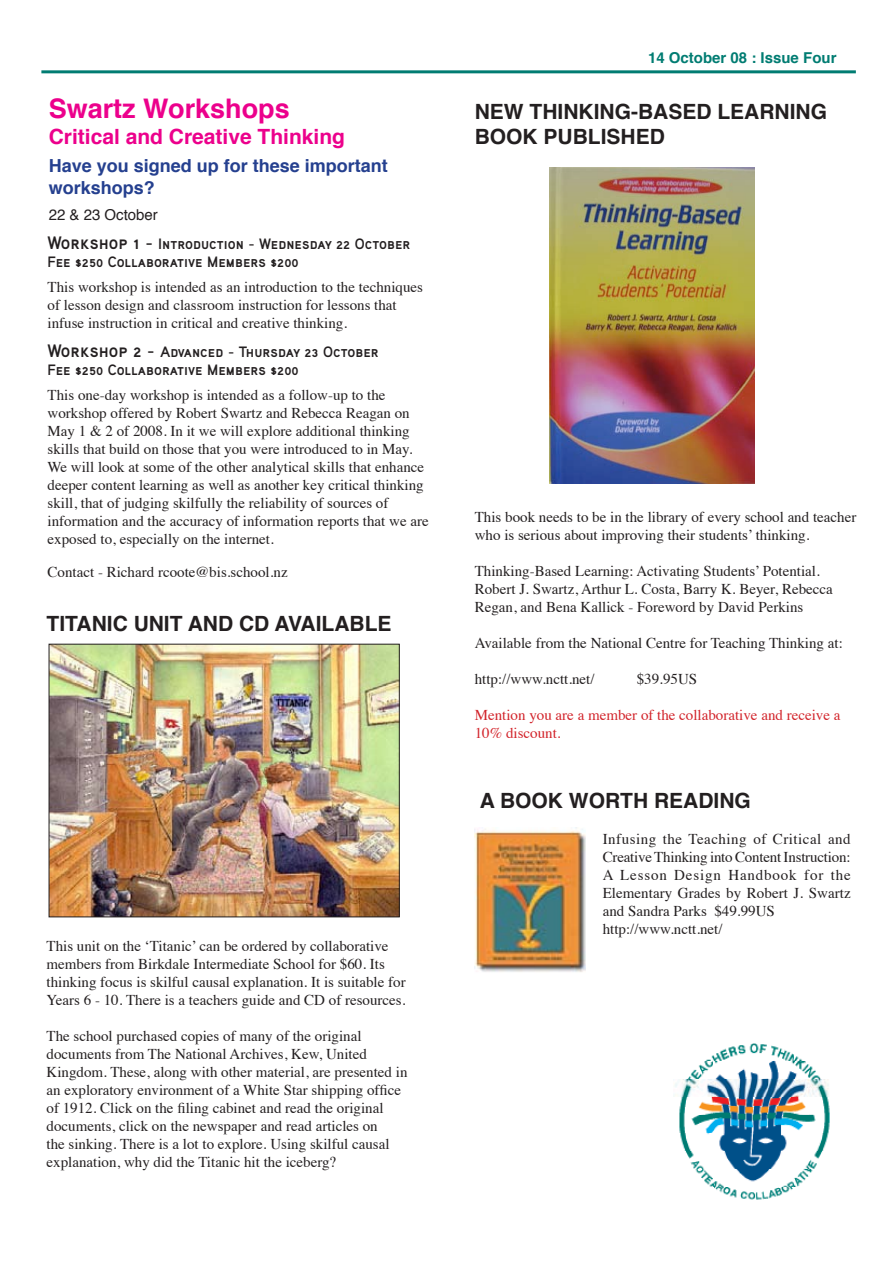
<style>
.page{position:relative;width:893px;height:1263px;background:#fff}
.page>*{position:absolute;margin:0;border:0;box-sizing:border-box;transform-origin:0 0}
.t1{font:700 27px "Helvetica";color:#ec008c}
.t2{font:700 21px/25.2px "Helvetica";color:#231f20}
.t3{font:700 21px "Helvetica";color:#ec008c}
.t4{font:700 18px/21.6px "Helvetica";color:#25408f}
.t5{font:15px/18px "Times";color:#231f20}
.t6{font:15px/18px "Aaux Pro Bold SC";color:#231f20}
.t7{font:15px/18px "Times";color:#d2232a}
.t8{font:700 15px "Helvetica";color:#007c72}
.t9{font:15px "Helvetica";color:#231f20}
.s1{font-size:18px}
</style>
<div class="page">
<hr style="left:41px;top:70px;width:815px;height:3px;background:#007c72">
<img style="left:675px;top:1044px;width:155px;height:156px">
<img style="left:51px;top:646px;width:347px;height:269px">
<div style="left:49px;top:644px;width:351px;height:273px;border:1px solid #231f20"></div>
<img style="left:550px;top:168px;width:205px;height:315px">
<img style="left:475px;top:829px;width:111px;height:143px">
<h1 class="t1" style="left:49px;top:87px;width:243px">Swartz Workshops</h1>
<h2 class="t3" style="left:49px;top:119px;width:298px">Critical and Creative Thinking</h2>
<p class="t4" style="left:49px;top:156px;width:341px">Have you signed up for these important workshops?</p>
<p class="t9" style="left:49px;top:203px;width:111px">22 &amp; 23 October</p>
<p class="t6" style="left:48px;top:234px;width:364px"><span class="s1">Workshop 1 -</span> Introduction - Wednesday 22 October<br>Fee $250 Collaborative Members $200</p>
<p class="t5" style="left:48px;top:277px;width:377px">This workshop is intended as an introduction to the techniques of lesson design and classroom instruction for lessons that infuse instruction in critical and creative thinking.</p>
<p class="t6" style="left:48px;top:342px;width:333px"><span class="s1">Workshop 2 -</span> Advanced - Thursday 23 October<br>Fee $250 Collaborative Members $200</p>
<p class="t5" style="left:48px;top:385px;width:383px">This one-day workshop is intended as a follow-up to the workshop offered by Robert Swartz and Rebecca Reagan on May 1 &amp; 2 of 2008. In it we will explore additional thinking skills that build on those that you were introduced to in May.<br>We will look at some of the other analytical skills that enhance deeper content learning as well as another key critical thinking skill, that of judging skilfully the reliability of sources of information and the accuracy of information reports that we are exposed to, especially on the internet.</p>
<p class="t5" style="left:48px;top:561px;width:242px">Contact - Richard rcoote@bis.school.nz</p>
<h2 class="t2" style="left:47px;top:611px;width:346px">TITANIC UNIT AND CD AVAILABLE</h2>
<p class="t5" style="left:47px;top:936px;width:361px">This unit on the ‘Titanic’ can be ordered by collaborative members from Birkdale Intermediate School for $60. Its thinking focus is skilful causal explanation. It is suitable for Years 6 - 10. There is a teachers guide and CD of resources.</p>
<p class="t5" style="left:47px;top:1026px;width:362px">The school purchased copies of many of the original documents from The National Archives, Kew, United Kingdom. These, along with other material, are presented in an exploratory environment of a White Star shipping office of 1912. Click on the filing cabinet and read the original documents, click on the newspaper and read articles on<br>the sinking. There is a lot to explore. Using skilful causal explanation, why did the Titanic hit the iceberg?</p>
<p class="t8" style="left:648px;top:46px;width:190px">14 October 08 : Issue Four</p>
<h2 class="t2" style="left:475px;top:99px;width:354px">NEW THINKING-BASED LEARNING<br>BOOK PUBLISHED</h2>
<p class="t5" style="left:475px;top:507px;width:383px">This book needs to be in the library of every school and teacher who is serious about improving their students’ thinking.</p>
<p class="t5" style="left:475px;top:561px;width:360px">Thinking-Based Learning: Activating Students’ Potential.<br>Robert J. Swartz, Arthur L. Costa, Barry K. Beyer, Rebecca<br>Regan, and Bena Kallick - Foreword by David Perkins</p>
<p class="t5" style="left:475px;top:633px;width:370px">Available from the National Centre for Teaching Thinking at:</p>
<p class="t5" style="left:475px;top:669px;width:121px">http://www.nctt.net/</p>
<p class="t5" style="left:637px;top:669px;width:62px">$39.95US</p>
<p class="t7" style="left:475px;top:705px;width:367px">Mention you are a member of the collaborative and receive a<br>10% discount.</p>
<h2 class="t2" style="left:480px;top:788px;width:273px">A BOOK WORTH READING</h2>
<p class="t5" style="left:603px;top:829px;width:249px">Infusing the Teaching of Critical and Creative Thinking into Content Instruction:<br>A Lesson Design Handbook for the Elementary Grades by Robert J. Swartz and Sandra Parks $49.99US http://www.nctt.net/</p>
</div>
